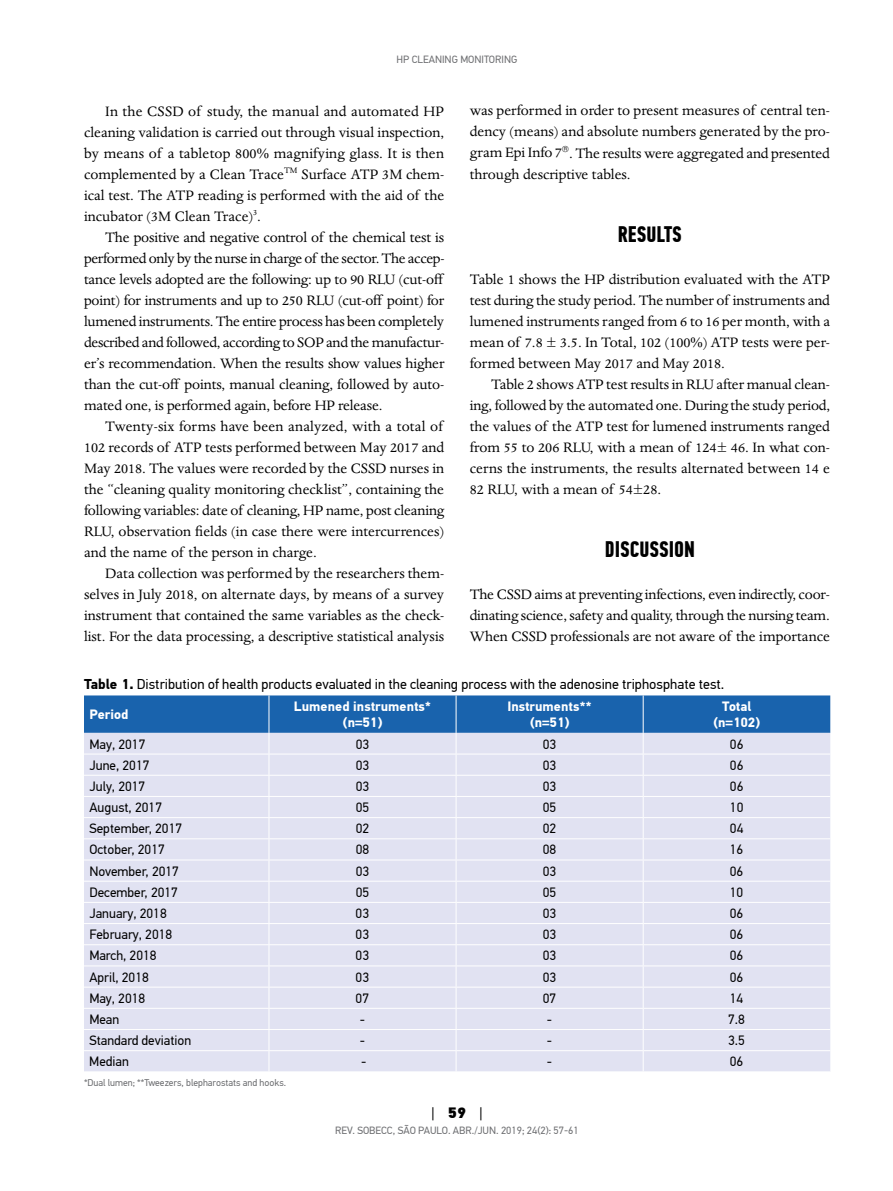
<style>
.page{position:relative;width:893px;height:1191px;background:#fff}
.page>*{position:absolute;margin:0;border:0;box-sizing:border-box;transform-origin:0 0}
.t1{font:700 22.5px "PF Din Text Comp Pro";color:#000}
.t2{font:15.75px/21px "Dante MT Std";color:#000;text-align:justify}
.t3{font:15px "PF Din Text Pro";color:#000}
.t4{font:14.25px "PF Din Text Pro";color:#000}
.t5{font:13.5px "PF Din Text Pro";color:#000}
.t6{font:700 13.5px/16.2px "PF Din Text Pro";color:#fff;text-align:center}
.t7{font:10.5px "PF Din Text Pro";color:#6d6e71}
.t8{font:9.75px "PF Din Text Pro";color:#6d6e71}
.s1{font-weight:700}
.s2{font-weight:900}
</style>
<div class="page">
<svg style="left:84px;top:695px;width:746px;height:376px;background:#ced6eb"></svg>
<p class="t7" style="left:397px;top:53px;width:122px">HP CLEANING MONITORING</p>
<p class="t2" style="left:470px;top:100px;width:362px">was performed in order to present measures of central ten&shy;dency (means) and absolute numbers generated by the pro&shy;gram Epi Info 7 . The results were aggregated and presented through descriptive tables.</p>
<p class="t2" style="left:84px;top:100px;width:362px;text-indent:21px">In the CSSD of study, the manual and automated HP cleaning validation is carried out through visual inspection, by means of a tabletop 800% magnifying glass. It is then complemented by a Clean Trace<sup>TM</sup> Surface ATP 3M chem&shy;ical test. The ATP reading is performed with the aid of the incubator (3M Clean Trace)<sup>3</sup>.</p>
<p class="t2" style="left:84px;top:226px;width:362px;text-indent:21px">The positive and negative control of the chemical test is performed only by the nurse in charge of the sector. The accep&shy;tance levels adopted are the following: up to 90 RLU (cut-off point) for instruments and up to 250 RLU (cut-off point) for lumened instruments. The entire process has been completely described and followed, according to SOP and the manufactur&shy;er’s recommendation. When the results show values higher than the cut-off points, manual cleaning, followed by auto&shy;mated one, is performed again, before HP release.</p>
<p class="t2" style="left:84px;top:415px;width:362px;text-indent:21px">Twenty-six forms have been analyzed, with a total of 102 records of ATP tests performed between May 2017 and May 2018. The values were recorded by the CSSD nurses in the “cleaning quality monitoring checklist”, containing the following variables: date of cleaning, HP name, post cleaning RLU, observation fields (in case there were intercurrences) and the name of the person in charge.</p>
<p class="t2" style="left:84px;top:562px;width:362px;text-indent:21px">Data collection was performed by the researchers them&shy;selves in July 2018, on alternate days, by means of a survey instrument that contained the same variables as the check&shy;list. For the data processing, a descriptive statistical analysis</p>
<h1 class="t1" style="left:618px;top:220px;width:66px">RESULTS</h1>
<p class="t2" style="left:470px;top:268px;width:362px">Table 1 shows the HP distribution evaluated with the ATP test during the study period. The number of instruments and lumened instruments ranged from 6 to 16 per month, with a mean of 7.8 ± 3.5. In Total, 102 (100%) ATP tests were per&shy;formed between May 2017 and May 2018.</p>
<p class="t2" style="left:470px;top:373px;width:362px;text-indent:21px">Table 2 shows ATP test results in RLU after manual clean&shy;ing, followed by the automated one. During the study period, the values of the ATP test for lumened instruments ranged from 55 to 206 RLU, with a mean of 124± 46. In what con&shy;cerns the instruments, the results alternated between 14 e 82 RLU, with a mean of 54±28.</p>
<h1 class="t1" style="left:605px;top:535px;width:92px">DISCUSSION</h1>
<p class="t2" style="left:470px;top:583px;width:362px">The CSSD aims at preventing infections, even indirectly, coor&shy;dinating science, safety and quality, through the nursing team.<br>When CSSD professionals are not aware of the importance</p>
<p class="t4" style="left:84px;top:676px;width:642px"><span class="s1">Table 1.</span> Distribution of health products evaluated in the cleaning process with the adenosine triphosphate test.</p>
<p class="t6" style="left:90px;top:707px;width:40px">Period</p>
<p class="t6" style="left:294px;top:698px;width:139px">Lumened instruments* (n=51)</p>
<p class="t6" style="left:507px;top:698px;width:86px">Instruments** (n=51)</p>
<p class="t6" style="left:713px;top:698px;width:49px">Total (n=102)</p>
<p class="t5" style="left:90px;top:736px;width:57px">May, 2017</p>
<p class="t5" style="left:356px;top:736px;width:15px">03</p>
<p class="t5" style="left:543px;top:736px;width:15px">03</p>
<p class="t5" style="left:730px;top:736px;width:15px">06</p>
<p class="t5" style="left:90px;top:757px;width:61px">June, 2017</p>
<p class="t5" style="left:356px;top:757px;width:15px">03</p>
<p class="t5" style="left:543px;top:757px;width:15px">03</p>
<p class="t5" style="left:730px;top:757px;width:15px">06</p>
<p class="t5" style="left:89px;top:778px;width:57px">July, 2017</p>
<p class="t5" style="left:356px;top:778px;width:15px">03</p>
<p class="t5" style="left:543px;top:778px;width:15px">03</p>
<p class="t5" style="left:730px;top:778px;width:15px">06</p>
<p class="t5" style="left:89px;top:799px;width:74px">August, 2017</p>
<p class="t5" style="left:356px;top:799px;width:15px">05</p>
<p class="t5" style="left:543px;top:799px;width:15px">05</p>
<p class="t5" style="left:730px;top:799px;width:15px">10</p>
<p class="t5" style="left:89px;top:820px;width:94px">September, 2017</p>
<p class="t5" style="left:356px;top:820px;width:15px">02</p>
<p class="t5" style="left:543px;top:820px;width:15px">02</p>
<p class="t5" style="left:730px;top:820px;width:15px">04</p>
<p class="t5" style="left:89px;top:842px;width:77px">October, 2017</p>
<p class="t5" style="left:356px;top:842px;width:15px">08</p>
<p class="t5" style="left:543px;top:842px;width:15px">08</p>
<p class="t5" style="left:730px;top:842px;width:15px">16</p>
<p class="t5" style="left:89px;top:863px;width:91px">November, 2017</p>
<p class="t5" style="left:356px;top:863px;width:15px">03</p>
<p class="t5" style="left:543px;top:863px;width:15px">03</p>
<p class="t5" style="left:730px;top:863px;width:15px">06</p>
<p class="t5" style="left:89px;top:884px;width:90px">December, 2017</p>
<p class="t5" style="left:356px;top:884px;width:15px">05</p>
<p class="t5" style="left:543px;top:884px;width:15px">05</p>
<p class="t5" style="left:730px;top:884px;width:15px">10</p>
<p class="t5" style="left:89px;top:905px;width:79px">January, 2018</p>
<p class="t5" style="left:356px;top:905px;width:15px">03</p>
<p class="t5" style="left:543px;top:905px;width:15px">03</p>
<p class="t5" style="left:730px;top:905px;width:15px">06</p>
<p class="t5" style="left:89px;top:926px;width:84px">February, 2018</p>
<p class="t5" style="left:356px;top:926px;width:15px">03</p>
<p class="t5" style="left:543px;top:926px;width:15px">03</p>
<p class="t5" style="left:730px;top:926px;width:15px">06</p>
<p class="t5" style="left:89px;top:947px;width:69px">March, 2018</p>
<p class="t5" style="left:356px;top:947px;width:15px">03</p>
<p class="t5" style="left:543px;top:947px;width:15px">03</p>
<p class="t5" style="left:730px;top:947px;width:15px">06</p>
<p class="t5" style="left:89px;top:969px;width:61px">April, 2018</p>
<p class="t5" style="left:356px;top:969px;width:15px">03</p>
<p class="t5" style="left:543px;top:969px;width:15px">03</p>
<p class="t5" style="left:730px;top:969px;width:15px">06</p>
<p class="t5" style="left:89px;top:990px;width:57px">May, 2018</p>
<p class="t5" style="left:356px;top:990px;width:15px">07</p>
<p class="t5" style="left:543px;top:990px;width:15px">07</p>
<p class="t5" style="left:730px;top:990px;width:15px">14</p>
<p class="t5" style="left:89px;top:1011px;width:31px">Mean</p>
<p class="t5" style="left:360px;top:1011px;width:7px">-</p>
<p class="t5" style="left:547px;top:1011px;width:7px">-</p>
<p class="t5" style="left:728px;top:1011px;width:18px">7.8</p>
<p class="t5" style="left:89px;top:1032px;width:104px">Standard deviation</p>
<p class="t5" style="left:360px;top:1032px;width:7px">-</p>
<p class="t5" style="left:547px;top:1032px;width:7px">-</p>
<p class="t5" style="left:728px;top:1032px;width:18px">3.5</p>
<p class="t5" style="left:89px;top:1053px;width:41px">Median</p>
<p class="t5" style="left:361px;top:1053px;width:7px">-</p>
<p class="t5" style="left:547px;top:1053px;width:7px">-</p>
<p class="t5" style="left:730px;top:1053px;width:15px">06</p>
<p class="t8" style="left:84px;top:1076px;width:204px">*Dual lumen; **Tweezers, blepharostats and hooks.</p>
<p class="t3" style="left:431px;top:1103px;width:53px">| <span class="s2">59</span> |</p>
<p class="t7" style="left:335px;top:1124px;width:245px">REV. SOBECC, SÃO PAULO. ABR./JUN. 2019; 24(2): 57-61</p>
</div>
